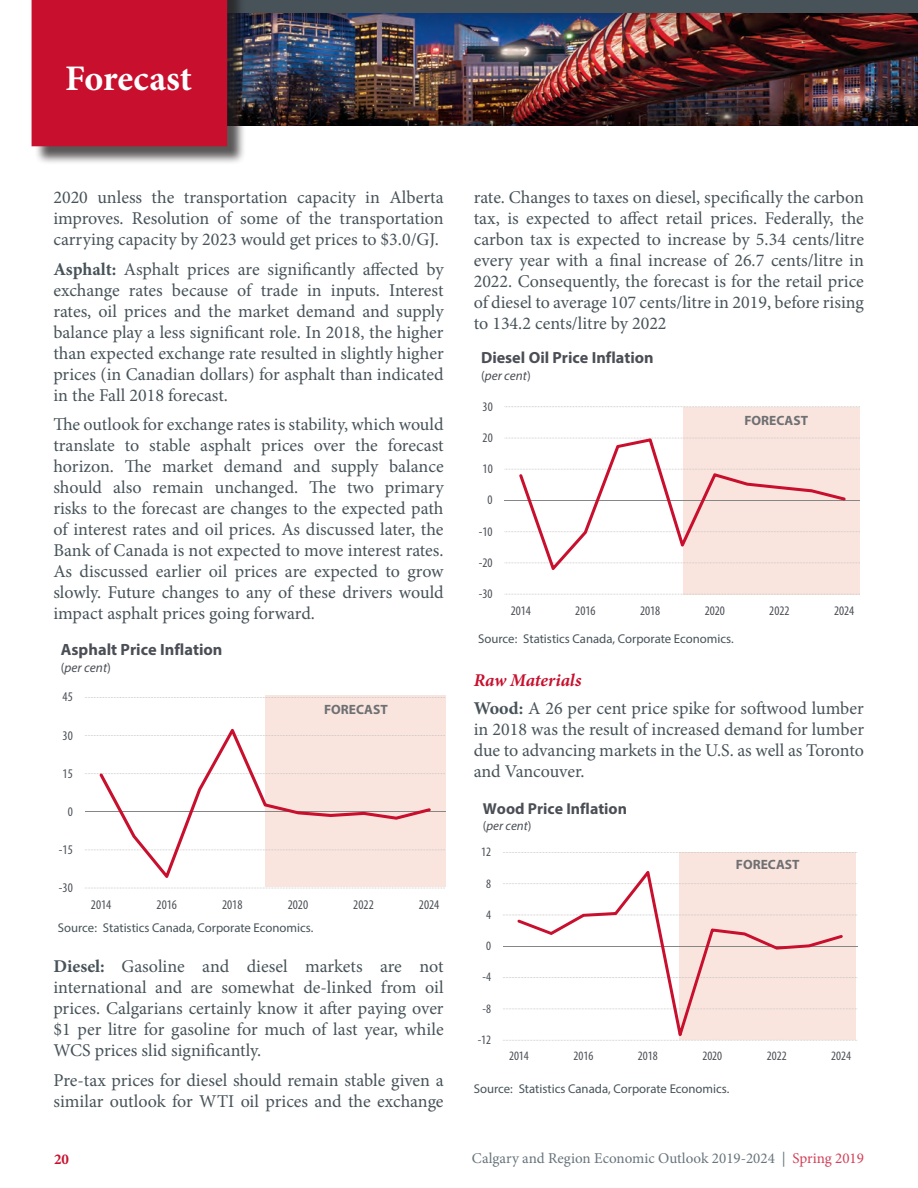
<style>
.page{position:relative;width:918px;height:1188px;background:#fff}
.page>*{position:absolute;margin:0;border:0;box-sizing:border-box;transform-origin:0 0}
.t1{font:700 36px "Minion Pro";letter-spacing:-.005em;color:#fff}
._2018_main_text{font:18px/21px "Minion Pro";color:#475359;text-align:justify}
._2018_3rd_heading{font:italic 700 18px "Minion Pro";letter-spacing:-.005em;color:#c8102e}
.t2{font:700 16.35px "Myriad Pro";color:#4b4f55}
.t3{font:700 16.2px "Myriad Pro";color:#4b4f55}
.t4{font:700 15.9px "Myriad Pro";color:#4b4f55}
.t5{font:15px "Minion Pro";color:#68747b}
.t6{font:700 15px "Minion Pro";color:#c8102e}
.t7{font:700 13.5px "Myriad Pro";color:#6f7073}
.t8{font:condensed 13.2px "Myriad Pro";letter-spacing:.005em;color:#4b4f55}
.t9{font:italic 13.2px "Myriad Pro";color:#4b4f55}
.t10{font:condensed 12.9px "Myriad Pro";color:#4b4f55}
.t11{font:italic 12.9px "Myriad Pro";color:#4b4f55}
.t12{font:12.75px "Myriad Pro";color:#475359}
.s1{font-weight:700}
.s2{font-style:normal}
.s3{color:#d34058}
</style>
<div class="page">
<div style="left:66px;top:0;width:852px;height:129px;background:#231f20;opacity:.35"></div>
<div style="left:48px;top:0;width:870px;height:13px;background:#475359"></div>
<div style="left:34px;top:0;width:212px;height:165px;background:#231f20;opacity:.75"></div>
<div style="left:32px;top:0;width:195px;height:146px;background:#c8102e"></div>
<svg style="left:85px;top:697px;width:360px;height:191px"></svg>
<hr style="left:85px;top:811px;width:360px;height:1px;background:#868686">
<svg style="left:99px;top:729px;width:332px;height:149px;fill:#fae5de"></svg>
<svg style="left:505px;top:406px;width:355px;height:189px"></svg>
<hr style="left:505px;top:500px;width:355px;height:1px;background:#868686">
<svg style="left:519px;top:438px;width:327px;height:132px"></svg>
<svg style="left:503px;top:852px;width:354px;height:189px"></svg>
<hr style="left:503px;top:946px;width:354px;height:1px;background:#868686">
<svg style="left:517px;top:871px;width:326px;height:165px;fill:#fae5de"></svg>
<h1 class="t1" style="left:65px;top:53px;width:128px">Forecast</h1>
<p class="_2018_main_text" style="left:53px;top:187px;width:392px">2020 unless the transportation capacity in Alberta improves. Resolution of some of the transportation carrying capacity by 2023 would get prices to $3.0/GJ.</p>
<p class="_2018_main_text" style="left:53px;top:259px;width:392px"><span class="s1">Asphalt:</span> Asphalt prices are significantly affected by exchange rates because of trade in inputs. Interest rates, oil prices and the market demand and supply balance play a less significant role. In 2018, the higher than expected exchange rate resulted in slightly higher prices (in Canadian dollars) for asphalt than indicated in the Fall 2018 forecast.</p>
<p class="_2018_main_text" style="left:53px;top:414px;width:392px">The outlook for exchange rates is stability, which would translate to stable asphalt prices over the forecast horizon. The market demand and supply balance should also remain unchanged. The two primary risks to the forecast are changes to the expected path of interest rates and oil prices. As discussed later, the Bank of Canada is not expected to move interest rates.<br>As discussed earlier oil prices are expected to grow slowly. Future changes to any of these drivers would impact asphalt prices going forward.</p>
<p class="t2" style="left:61px;top:639px;width:163px">Asphalt Price Inflation</p>
<p class="t9" style="left:61px;top:659px;width:52px"><span class="s2">(</span>per cent<span class="s2">)</span></p>
<p class="t8" style="left:62px;top:689px;width:12px">45</p>
<p class="t8" style="left:62px;top:727px;width:12px">30</p>
<p class="t8" style="left:62px;top:765px;width:12px">15</p>
<p class="t8" style="left:68px;top:803px;width:7px">0</p>
<p class="t8" style="left:59px;top:841px;width:16px">-15</p>
<p class="t8" style="left:59px;top:880px;width:16px">-30</p>
<p class="t7" style="left:324px;top:701px;width:65px">FORECAST</p>
<p class="t8" style="left:91px;top:896px;width:22px">2014</p>
<p class="t8" style="left:157px;top:896px;width:22px">2016</p>
<p class="t8" style="left:222px;top:896px;width:22px">2018</p>
<p class="t8" style="left:288px;top:896px;width:22px">2020</p>
<p class="t8" style="left:353px;top:896px;width:22px">2022</p>
<p class="t8" style="left:419px;top:896px;width:22px">2024</p>
<p class="t12" style="left:58px;top:920px;width:257px">Source: Statistics Canada, Corporate Economics.</p>
<p class="_2018_main_text" style="left:53px;top:956px;width:392px"><span class="s1">Diesel:</span> Gasoline and diesel markets are not international and are somewhat de-linked from oil prices. Calgarians certainly know it after paying over $1 per litre for gasoline for much of last year, while WCS prices slid significantly.</p>
<p class="_2018_main_text" style="left:53px;top:1070px;width:392px">Pre-tax prices for diesel should remain stable given a similar outlook for WTI oil prices and the exchange</p>
<p class="_2018_main_text" style="left:474px;top:187px;width:392px">rate. Changes to taxes on diesel, specifically the carbon tax, is expected to affect retail prices. Federally, the carbon tax is expected to increase by 5.34 cents/litre every year with a final increase of 26.7 cents/litre in 2022. Consequently, the forecast is for the retail price of diesel to average 107 cents/litre in 2019, before rising to 134.2 cents/litre by 2022</p>
<p class="t3" style="left:481px;top:347px;width:174px">Diesel Oil Price Inflation</p>
<p class="t9" style="left:481px;top:367px;width:51px"><span class="s2">(</span>per cent<span class="s2">)</span></p>
<p class="t8" style="left:483px;top:398px;width:12px">30</p>
<p class="t8" style="left:483px;top:429px;width:12px">20</p>
<p class="t8" style="left:483px;top:461px;width:12px">10</p>
<p class="t8" style="left:488px;top:492px;width:7px">0</p>
<p class="t8" style="left:479px;top:523px;width:15px">-10</p>
<p class="t8" style="left:479px;top:554px;width:15px">-20</p>
<p class="t8" style="left:479px;top:586px;width:15px">-30</p>
<p class="t7" style="left:744px;top:412px;width:65px">FORECAST</p>
<p class="t8" style="left:511px;top:602px;width:22px">2014</p>
<p class="t8" style="left:575px;top:602px;width:22px">2016</p>
<p class="t8" style="left:640px;top:602px;width:22px">2018</p>
<p class="t8" style="left:705px;top:602px;width:22px">2020</p>
<p class="t8" style="left:769px;top:602px;width:22px">2022</p>
<p class="t8" style="left:834px;top:602px;width:22px">2024</p>
<p class="t12" style="left:478px;top:631px;width:257px">Source: Statistics Canada, Corporate Economics.</p>
<p class="_2018_3rd_heading" style="left:474px;top:667px;width:109px">Raw Materials</p>
<p class="_2018_main_text" style="left:474px;top:698px;width:392px"><span class="s1">Wood:</span> A 26 per cent price spike for softwood lumber in 2018 was the result of increased demand for lumber due to advancing markets in the U.S. as well as Toronto and Vancouver.</p>
<p class="t4" style="left:483px;top:798px;width:146px">Wood Price Inflation</p>
<p class="t11" style="left:483px;top:818px;width:50px"><span class="s2">(</span>per cent<span class="s2">)</span></p>
<p class="t10" style="left:481px;top:844px;width:11px">12</p>
<p class="t10" style="left:486px;top:875px;width:6px">8</p>
<p class="t10" style="left:486px;top:907px;width:6px">4</p>
<p class="t10" style="left:486px;top:938px;width:6px">0</p>
<p class="t10" style="left:483px;top:969px;width:10px">-4</p>
<p class="t10" style="left:483px;top:1001px;width:10px">-8</p>
<p class="t10" style="left:478px;top:1032px;width:15px">-12</p>
<p class="t7" style="left:736px;top:855px;width:65px">FORECAST</p>
<p class="t10" style="left:509px;top:1048px;width:21px">2014</p>
<p class="t10" style="left:574px;top:1048px;width:21px">2016</p>
<p class="t10" style="left:638px;top:1048px;width:21px">2018</p>
<p class="t10" style="left:702px;top:1048px;width:21px">2020</p>
<p class="t10" style="left:767px;top:1048px;width:21px">2022</p>
<p class="t10" style="left:831px;top:1048px;width:21px">2024</p>
<p class="t12" style="left:474px;top:1081px;width:257px">Source: Statistics Canada, Corporate Economics.</p>
<p class="t6" style="left:54px;top:1149px;width:16px">20</p>
<p class="t5" style="left:472px;top:1148px;width:394px">Calgary and Region Economic Outlook 2019-2024 | <span class="s3">Spring 2019</span></p>
</div>
